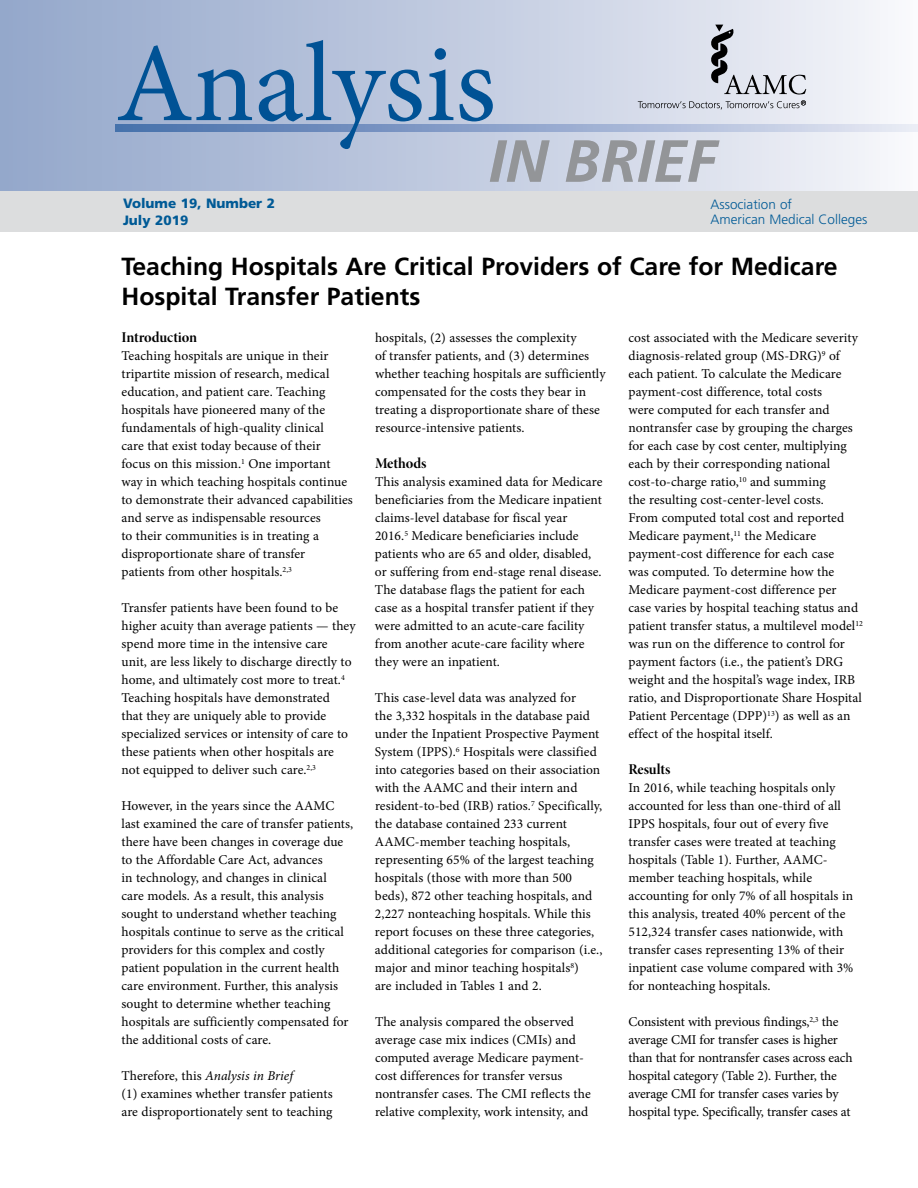
<style>
.page{position:relative;width:918px;height:1188px;background:#fff}
.page>*{position:absolute;margin:0;border:0;box-sizing:border-box;transform-origin:0 0}
.t1{font:700 24.75px/29.7px "Frutiger";color:#000}
.t2{font:15px "Minion Pro Bold Disp";letter-spacing:-.005em;color:#000}
.t3{font:13.5px/18px "Minion Pro";color:#000}
.t4{font:300 13.5px/15px "Frutiger";color:#005a96}
.t5{font:900 13.5px/16.5px "Frutiger";color:#005a96}
.s1{font-style:italic}
</style>
<div class="page">
<div style="left:0;top:0;width:918px;height:223px;background:linear-gradient(to right,#91a5c9,#f5f5f9)"></div>
<svg style="left:638px;top:25px;width:168px;height:84px;background:#ccd0db"></svg>
<div style="left:0;top:191px;width:918px;height:40px;background:#dcddde"></div>
<svg style="left:116px;top:125px;width:802px;height:6px;background:#9cafd2"></svg>
<svg style="left:490px;top:140px;width:60px;height:42px;background:#adb2bd"></svg>
<svg style="left:566px;top:140px;width:154px;height:42px;background:#b5b9c2"></svg>
<svg style="left:118px;top:45px;width:134px;height:75px;background:#7d9dc4"></svg>
<svg style="left:259px;top:40px;width:163px;height:109px;background:#8da8cb"></svg>
<svg style="left:429px;top:48px;width:24px;height:72px;background:#7a9ec4"></svg>
<svg style="left:460px;top:70px;width:33px;height:51px;background:#6c96bf"></svg>
<p class="t5" style="left:123px;top:195px;width:154px">Volume 19, Number 2<br>July 2019</p>
<p class="t4" style="left:711px;top:197px;width:158px">Association of<br>American Medical Colleges</p>
<h1 class="t1" style="left:122px;top:252px;width:718px">Teaching Hospitals Are Critical Providers of Care for Medicare<br>Hospital Transfer Patients</h1>
<p class="t2" style="left:122px;top:327px;width:77px">Introduction</p>
<p class="t3" style="left:121px;top:347px;width:233px">Teaching hospitals are unique in their tripartite mission of research, medical education, and patient care. Teaching hospitals have pioneered many of the fundamentals of high-quality clinical<br>care that exist today because of their focus on this mission.<sup>1</sup> One important way in which teaching hospitals continue to demonstrate their advanced capabilities and serve as indispensable resources<br>to their communities is in treating a disproportionate share of transfer<br>patients from other hospitals.<sup>2,3</sup></p>
<p class="t3" style="left:121px;top:599px;width:236px">Transfer patients have been found to be higher acuity than average patients — they spend more time in the intensive care unit, are less likely to discharge directly to home, and ultimately cost more to treat.<sup>4<br></sup>Teaching hospitals have demonstrated<br>that they are uniquely able to provide specialized services or intensity of care to these patients when other hospitals are not equipped to deliver such care.<sup>2,3</sup></p>
<p class="t3" style="left:122px;top:797px;width:233px">However, in the years since the AAMC last examined the care of transfer patients, there have been changes in coverage due to the Affordable Care Act, advances<br>in technology, and changes in clinical<br>care models. As a result, this analysis sought to understand whether teaching hospitals continue to serve as the critical providers for this complex and costly patient population in the current health care environment. Further, this analysis sought to determine whether teaching hospitals are sufficiently compensated for the additional costs of care.</p>
<p class="t3" style="left:122px;top:1067px;width:213px">Therefore, this <span class="s1">Analysis in Brief<br></span>(1) examines whether transfer patients are disproportionately sent to teaching</p>
<p class="t3" style="left:375px;top:329px;width:232px">hospitals, (2) assesses the complexity<br>of transfer patients, and (3) determines whether teaching hospitals are sufficiently compensated for the costs they bear in treating a disproportionate share of these resource-intensive patients.</p>
<p class="t2" style="left:375px;top:453px;width:53px">Methods</p>
<p class="t3" style="left:375px;top:473px;width:229px">This analysis examined data for Medicare beneficiaries from the Medicare inpatient claims-level database for fiscal year 2016.<sup>5</sup> Medicare beneficiaries include patients who are 65 and older, disabled, or suffering from end-stage renal disease.<br>The database flags the patient for each case as a hospital transfer patient if they were admitted to an acute-care facility from another acute-care facility where they were an inpatient.</p>
<p class="t3" style="left:375px;top:689px;width:229px">This case-level data was analyzed for<br>the 3,332 hospitals in the database paid under the Inpatient Prospective Payment System (IPPS).<sup>6</sup> Hospitals were classified into categories based on their association with the AAMC and their intern and resident-to-bed (IRB) ratios.<sup>7</sup> Specifically, the database contained 233 current AAMC-member teaching hospitals, representing 65% of the largest teaching hospitals (those with more than 500 beds), 872 other teaching hospitals, and 2,227 nonteaching hospitals. While this report focuses on these three categories, additional categories for comparison (i.e., major and minor teaching hospitals<sup>8</sup>)<br>are included in Tables 1 and 2.</p>
<p class="t3" style="left:375px;top:1013px;width:217px">The analysis compared the observed average case mix indices (CMIs) and computed average Medicare payment&shy;cost differences for transfer versus nontransfer cases. The CMI reflects the relative complexity, work intensity, and</p>
<p class="t3" style="left:628px;top:329px;width:236px">cost associated with the Medicare severity diagnosis-related group (MS-DRG)<sup>9</sup> of each patient. To calculate the Medicare payment-cost difference, total costs<br>were computed for each transfer and nontransfer case by grouping the charges for each case by cost center, multiplying each by their corresponding national cost-to-charge ratio,<sup>10</sup> and summing<br>the resulting cost-center-level costs.<br>From computed total cost and reported Medicare payment,<sup>11</sup> the Medicare payment-cost difference for each case<br>was computed. To determine how the Medicare payment-cost difference per<br>case varies by hospital teaching status and patient transfer status, a multilevel model<sup>12 </sup>was run on the difference to control for payment factors (i.e., the patient’s DRG weight and the hospital’s wage index, IRB ratio, and Disproportionate Share Hospital Patient Percentage (DPP)<sup>13</sup>) as well as an effect of the hospital itself.</p>
<p class="t2" style="left:628px;top:759px;width:44px">Results</p>
<p class="t3" style="left:628px;top:779px;width:227px">In 2016, while teaching hospitals only accounted for less than one-third of all IPPS hospitals, four out of every five transfer cases were treated at teaching hospitals (Table 1). Further, AAMC&shy;member teaching hospitals, while accounting for only 7% of all hospitals in this analysis, treated 40% percent of the 512,324 transfer cases nationwide, with transfer cases representing 13% of their inpatient case volume compared with 3% for nonteaching hospitals.</p>
<p class="t3" style="left:628px;top:1013px;width:226px">Consistent with previous findings,<sup>2,3</sup> the average CMI for transfer cases is higher than that for nontransfer cases across each hospital category (Table 2). Further, the average CMI for transfer cases varies by hospital type. Specifically, transfer cases at</p>
</div>
